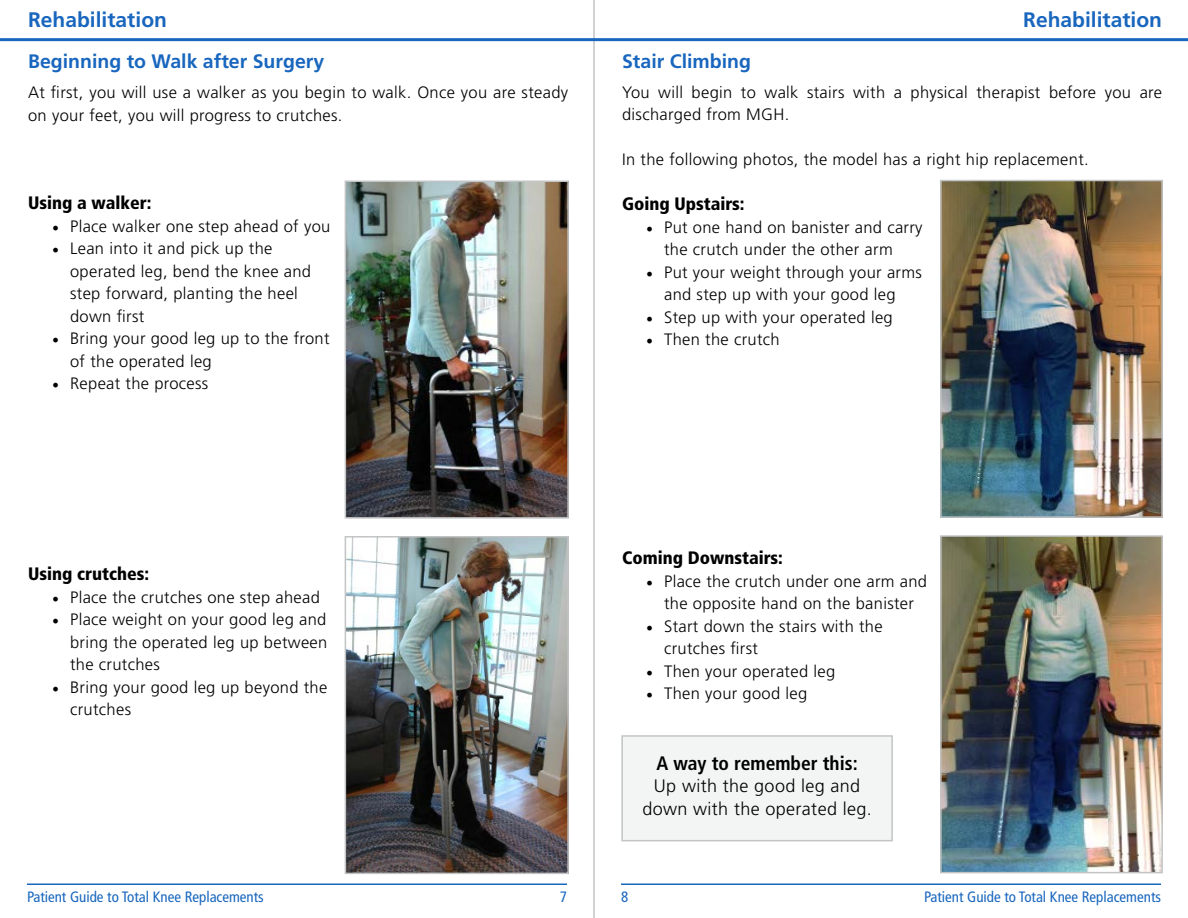
<style>
.page{position:relative;width:1188px;height:918px;background:#fff}
.page>*{position:absolute;margin:0;border:0;box-sizing:border-box;transform-origin:0 0}
.t1{font:700 21px "Frutiger LT Std";color:#1966be}
.t2{font:700 19.5px "Frutiger LT Std";color:#1966be}
.t3{font:700 condensed 19.5px "Frutiger LT Std";color:#000}
.t4{font:900 condensed 18px "Frutiger LT Std";color:#000}
.t5{font:300 18px/22.5px "Frutiger LT Std";letter-spacing:.02em;color:#000;text-align:center}
.t6{font:300 16.5px/22.5px "Frutiger LT Std";letter-spacing:.02em;color:#000}
.t7{font:condensed 15px "Frutiger LT Std";color:#1966be}
.s1{font-family:"Minion Pro";font-weight:400;font-size:18px}
</style>
<div class="page">
<hr style="left:593px;top:0;width:2px;height:918px;background:#c2c4c6">
<hr style="left:27px;top:884px;width:540px;height:1px;background:#1966be">
<hr style="left:621px;top:884px;width:540px;height:1px;background:#1966be">
<hr style="left:0;top:38px;width:1188px;height:3px;background:#1966be">
<img style="left:348px;top:539px;width:218px;height:332px">
<div style="left:345px;top:536px;width:224px;height:338px;border:2px solid #c2c4c6"></div>
<img style="left:348px;top:184px;width:218px;height:332px">
<div style="left:345px;top:181px;width:224px;height:338px;border:2px solid #c2c4c6"></div>
<img style="left:943px;top:538px;width:217px;height:332px">
<div style="left:940px;top:535px;width:223px;height:338px;border:2px solid #c2c4c6"></div>
<div style="left:621px;top:735px;width:272px;height:106px;background:#f3f4f4;border:2px solid #c2c4c6"></div>
<img style="left:943px;top:183px;width:217px;height:332px">
<div style="left:940px;top:180px;width:223px;height:338px;border:2px solid #c2c4c6"></div>
<p class="t1" style="left:28px;top:7px;width:140px">Rehabilitation</p>
<p class="t1" style="left:1023px;top:7px;width:140px">Rehabilitation</p>
<p class="t2" style="left:622px;top:49px;width:130px">Stair Climbing</p>
<p class="t6" style="left:622px;top:81px;width:541px">You will begin to walk stairs with a physical therapist before you are discharged from MGH.</p>
<p class="t6" style="left:622px;top:148px;width:468px">In the following photos, the model has a right hip replacement.</p>
<p class="t4" style="left:622px;top:193px;width:124px">Going Upstairs:</p>
<p class="t6" style="left:664px;top:216px;width:260px;text-indent:-18px"><span class="s1">•</span> Put one hand on banister and carry the crutch under the other arm</p>
<p class="t6" style="left:646px;top:261px;width:277px;text-align:center"><span class="s1">•</span> Put your weight through your arms and step up with your good leg</p>
<p class="t6" style="left:646px;top:306px;width:248px"><span class="s1">•</span> Step up with your operated leg</p>
<p class="t6" style="left:646px;top:329px;width:135px"><span class="s1">•</span> Then the crutch</p>
<p class="t2" style="left:28px;top:50px;width:298px">Beginning to Walk after Surgery</p>
<p class="t6" style="left:28px;top:82px;width:542px">At first, you will use a walker as you begin to walk. Once you are steady on your feet, you will progress to crutches.</p>
<p class="t4" style="left:28px;top:192px;width:125px">Using a walker:</p>
<p class="t6" style="left:52px;top:215px;width:280px"><span class="s1">•</span> Place walker one step ahead of you</p>
<p class="t6" style="left:70px;top:238px;width:242px;text-indent:-18px"><span class="s1">•</span> Lean into it and pick up the operated leg, bend the knee and step forward, planting the heel down first</p>
<p class="t6" style="left:70px;top:328px;width:261px;text-indent:-18px"><span class="s1">•</span> Bring your good leg up to the front of the operated leg</p>
<p class="t6" style="left:52px;top:373px;width:158px"><span class="s1">•</span> Repeat the process</p>
<p class="t4" style="left:28px;top:563px;width:123px">Using crutches:</p>
<p class="t6" style="left:52px;top:586px;width:269px"><span class="s1">•</span> Place the crutches one step ahead</p>
<p class="t6" style="left:70px;top:608px;width:259px;text-align:justify;text-indent:-18px"><span class="s1">•</span> Place weight on your good leg and bring the operated leg up between the crutches</p>
<p class="t6" style="left:70px;top:676px;width:259px;text-indent:-18px"><span class="s1">•</span> Bring your good leg up beyond the crutches</p>
<p class="t4" style="left:622px;top:547px;width:162px">Coming Downstairs:</p>
<p class="t6" style="left:646px;top:570px;width:283px;text-align:center"><span class="s1">•</span> Place the crutch under one arm and the opposite hand on the banister</p>
<p class="t6" style="left:664px;top:615px;width:220px;text-indent:-18px"><span class="s1">•</span> Start down the stairs with the crutches first</p>
<p class="t6" style="left:646px;top:660px;width:191px"><span class="s1">•</span> Then your operated leg</p>
<p class="t6" style="left:646px;top:682px;width:163px"><span class="s1">•</span> Then your good leg</p>
<p class="t3" style="left:656px;top:751px;width:203px">A way to remember this:</p>
<p class="t5" style="left:642px;top:775px;width:231px">Up with the good leg and down with the operated leg.</p>
<p class="t7" style="left:27px;top:888px;width:238px">Patient Guide to Total Knee Replacements</p>
<p class="t7" style="left:560px;top:888px;width:9px">7</p>
<p class="t7" style="left:621px;top:888px;width:9px">8</p>
<p class="t7" style="left:924px;top:888px;width:238px">Patient Guide to Total Knee Replacements</p>
</div>
